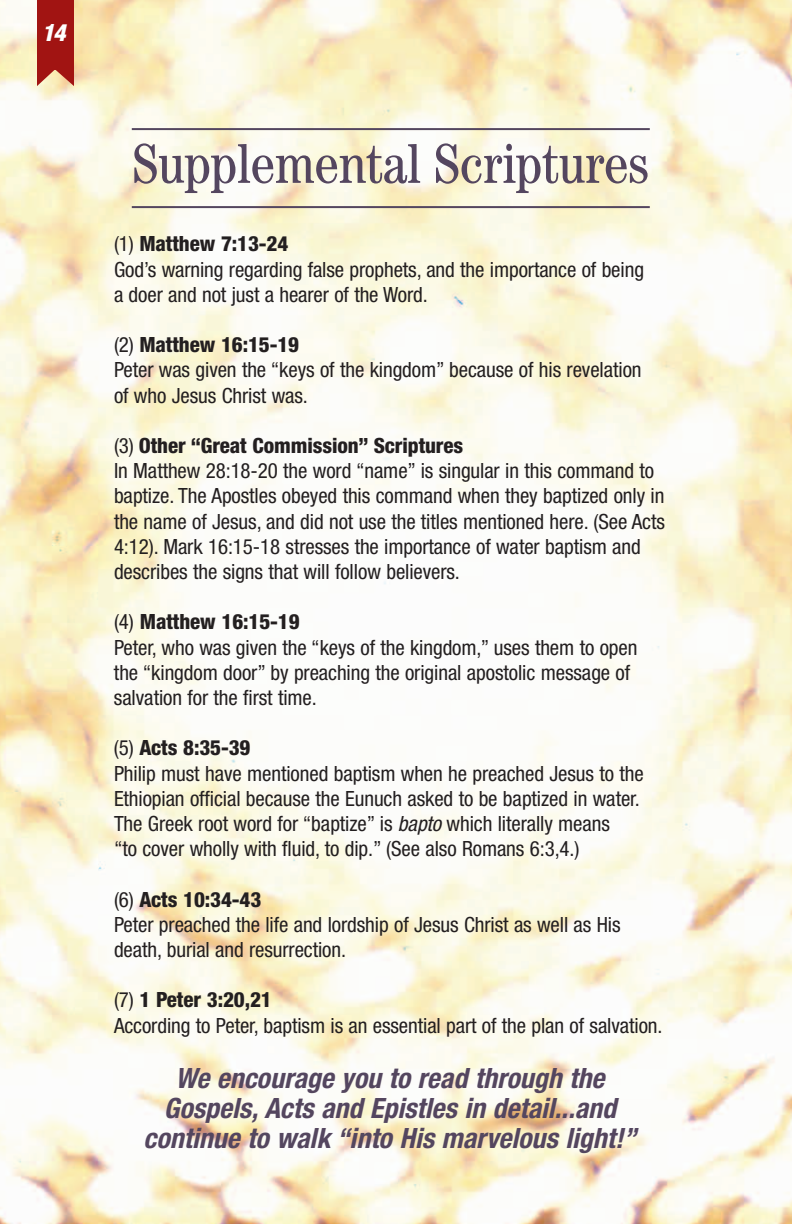
<style>
.page{position:relative;width:792px;height:1224px;background:#fff}
.page>*{position:absolute;margin:0;border:0;box-sizing:border-box;transform-origin:0 0}
.t1{font:condensed 56px "Century";letter-spacing:-.015em;color:#54465f}
.t2{font:italic 700 condensed 28px/30px "Helvetica Neue";color:#54465f;text-align:center}
.t3{font:italic 800 condensed 24px "Helvetica Neue";color:#fff}
.t4{font:condensed 21px/25.2px "Helvetica Neue";letter-spacing:-.005em;color:#231f20}
.s1{font-weight:800}
.s2{font-style:italic}
</style>
<div class="page">
<img style="left:0;top:0;width:792px;height:1224px">
<hr style="left:132px;top:206px;width:518px;height:2px;background:#54465f">
<hr style="left:132px;top:128px;width:518px;height:2px;background:#54465f">
<div style="left:37px;top:0;width:37px;height:69px;background:#a11412"></div>
<svg style="left:37px;top:69px;width:37px;height:17px"></svg>
<p class="t3" style="left:42px;top:24px;width:25px">14</p>
<h1 class="t1" style="left:132px;top:144px;width:518px">Supplemental Scriptures</h1>
<p class="t4" style="left:114px;top:233px;width:532px">(1) <span class="s1">Matthew 7:13-24<br></span>God’s warning regarding false prophets, and the importance of being a doer and not just a hearer of the Word.</p>
<p class="t4" style="left:114px;top:334px;width:529px">(2) <span class="s1">Matthew 16:15-19<br></span>Peter was given the “keys of the kingdom” because of his revelation of who Jesus Christ was.</p>
<p class="t4" style="left:114px;top:435px;width:552px">(3) <span class="s1">Other “Great Commission” Scriptures<br></span>In Matthew 28:18-20 the word “name” is singular in this command to baptize. The Apostles obeyed this command when they baptized only in the name of Jesus, and did not use the titles mentioned here. (See Acts 4:12). Mark 16:15-18 stresses the importance of water baptism and describes the signs that will follow believers.</p>
<p class="t4" style="left:114px;top:611px;width:525px">(4) <span class="s1">Matthew 16:15-19<br></span>Peter, who was given the “keys of the kingdom,” uses them to open the “kingdom door” by preaching the original apostolic message of salvation for the first time.</p>
<p class="t4" style="left:114px;top:737px;width:531px">(5) <span class="s1">Acts 8:35-39<br></span>Philip must have mentioned baptism when he preached Jesus to the Ethiopian official because the Eunuch asked to be baptized in water.<br>The Greek root word for “baptize” is <span class="s2">bapto</span> which literally means<br>“to cover wholly with fluid, to dip.” (See also Romans 6:3,4.)</p>
<p class="t4" style="left:114px;top:888px;width:508px">(6) <span class="s1">Acts 10:34-43<br></span>Peter preached the life and lordship of Jesus Christ as well as His death, burial and resurrection.</p>
<p class="t4" style="left:114px;top:989px;width:550px">(7) <span class="s1">1 Peter 3:20,21<br></span>According to Peter, baptism is an essential part of the plan of salvation.</p>
<h2 class="t2" style="left:144px;top:1065px;width:494px">We encourage you to read through the<br>Gospels, Acts and Epistles in detail...and continue to walk “into His marvelous light!”</h2>
</div>
